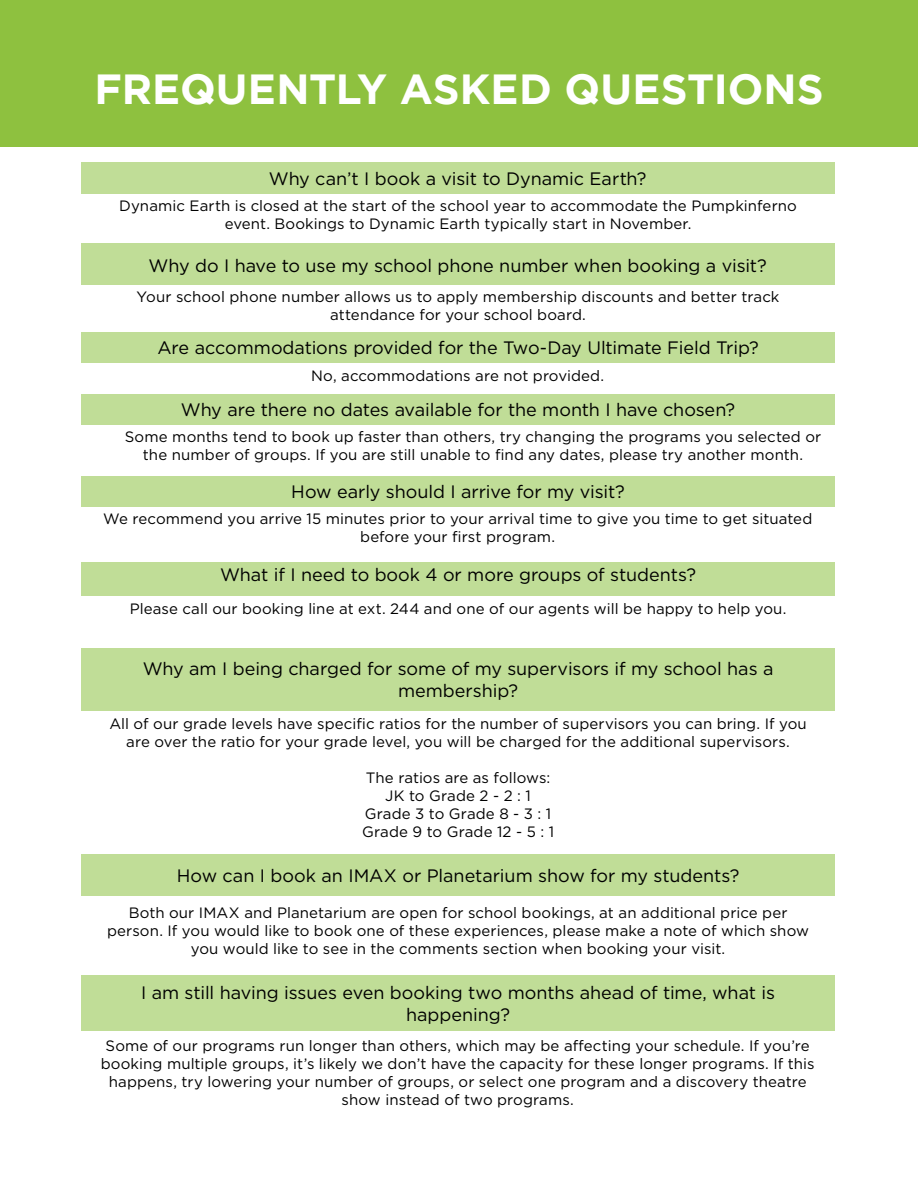
<style>
.page{position:relative;width:918px;height:1188px;background:#fff}
.page>*{position:absolute;margin:0;border:0;box-sizing:border-box;transform-origin:0 0}
.t1{font:700 42px "Gotham";color:#fff}
.t2{font:18px/21.6px "Gotham";letter-spacing:-.005em;color:#000;text-align:center}
.t3{font:15px/18px "Gotham";letter-spacing:.005em;color:#000;text-align:center}
</style>
<div class="page">
<div style="left:0;top:0;width:918px;height:147px;background:#8ec13f"></div>
<div style="left:81px;top:162px;width:754px;height:32px;background:#c0dd97"></div>
<div style="left:81px;top:244px;width:754px;height:41px;background:#c0dd97"></div>
<div style="left:81px;top:332px;width:754px;height:31px;background:#c0dd97"></div>
<div style="left:81px;top:395px;width:754px;height:30px;background:#c0dd97"></div>
<div style="left:81px;top:476px;width:754px;height:31px;background:#c0dd97"></div>
<div style="left:81px;top:562px;width:754px;height:34px;background:#c0dd97"></div>
<div style="left:81px;top:648px;width:754px;height:62px;background:#c0dd97"></div>
<div style="left:81px;top:854px;width:754px;height:41px;background:#c0dd97"></div>
<div style="left:81px;top:975px;width:754px;height:55px;background:#c0dd97"></div>
<h1 class="t1" style="left:94px;top:65px;width:731px">FREQUENTLY ASKED QUESTIONS</h1>
<p class="t2" style="left:269px;top:168px;width:379px">Why can’t I book a visit to Dynamic Earth?</p>
<p class="t3" style="left:119px;top:196px;width:679px">Dynamic Earth is closed at the start of the school year to accommodate the Pumpkinferno event. Bookings to Dynamic Earth typically start in November.</p>
<p class="t2" style="left:149px;top:254px;width:620px">Why do I have to use my school phone number when booking a visit?</p>
<p class="t3" style="left:137px;top:288px;width:644px">Your school phone number allows us to apply membership discounts and better track attendance for your school board.</p>
<p class="t2" style="left:157px;top:336px;width:603px">Are accommodations provided for the Two-Day Ultimate Field Trip?</p>
<p class="t3" style="left:311px;top:366px;width:294px">No, accommodations are not provided.</p>
<p class="t2" style="left:181px;top:398px;width:556px">Why are there no dates available for the month I have chosen?</p>
<p class="t3" style="left:125px;top:428px;width:698px">Some months tend to book up faster than others, try changing the programs you selected or the number of groups. If you are still unable to find any dates, please try another month.</p>
<p class="t2" style="left:291px;top:480px;width:335px">How early should I arrive for my visit?</p>
<p class="t3" style="left:103px;top:509px;width:711px">We recommend you arrive 15 minutes prior to your arrival time to give you time to get situated before your first program.</p>
<p class="t2" style="left:220px;top:564px;width:478px">What if I need to book 4 or more groups of students?</p>
<p class="t3" style="left:130px;top:600px;width:658px">Please call our booking line at ext. 244 and one of our agents will be happy to help you.</p>
<p class="t2" style="left:143px;top:658px;width:632px">Why am I being charged for some of my supervisors if my school has a membership?</p>
<p class="t3" style="left:109px;top:714px;width:699px">All of our grade levels have specific ratios for the number of supervisors you can bring. If you are over the ratio for your grade level, you will be charged for the additional supervisors.</p>
<p class="t3" style="left:362px;top:768px;width:193px">The ratios are as follows:<br>JK to Grade 2 - 2 : 1<br>Grade 3 to Grade 8 - 3 : 1<br>Grade 9 to Grade 12 - 5 : 1</p>
<p class="t2" style="left:177px;top:864px;width:564px">How can I book an IMAX or Planetarium show for my students?</p>
<p class="t3" style="left:107px;top:903px;width:703px">Both our IMAX and Planetarium are open for school bookings, at an additional price per person. If you would like to book one of these experiences, please make a note of which show you would like to see in the comments section when booking your visit.</p>
<p class="t2" style="left:141px;top:982px;width:636px">I am still having issues even booking two months ahead of time, what is happening?</p>
<p class="t3" style="left:101px;top:1036px;width:715px">Some of our programs run longer than others, which may be affecting your schedule. If you’re booking multiple groups, it’s likely we don’t have the capacity for these longer programs. If this happens, try lowering your number of groups, or select one program and a discovery theatre show instead of two programs.</p>
</div>
